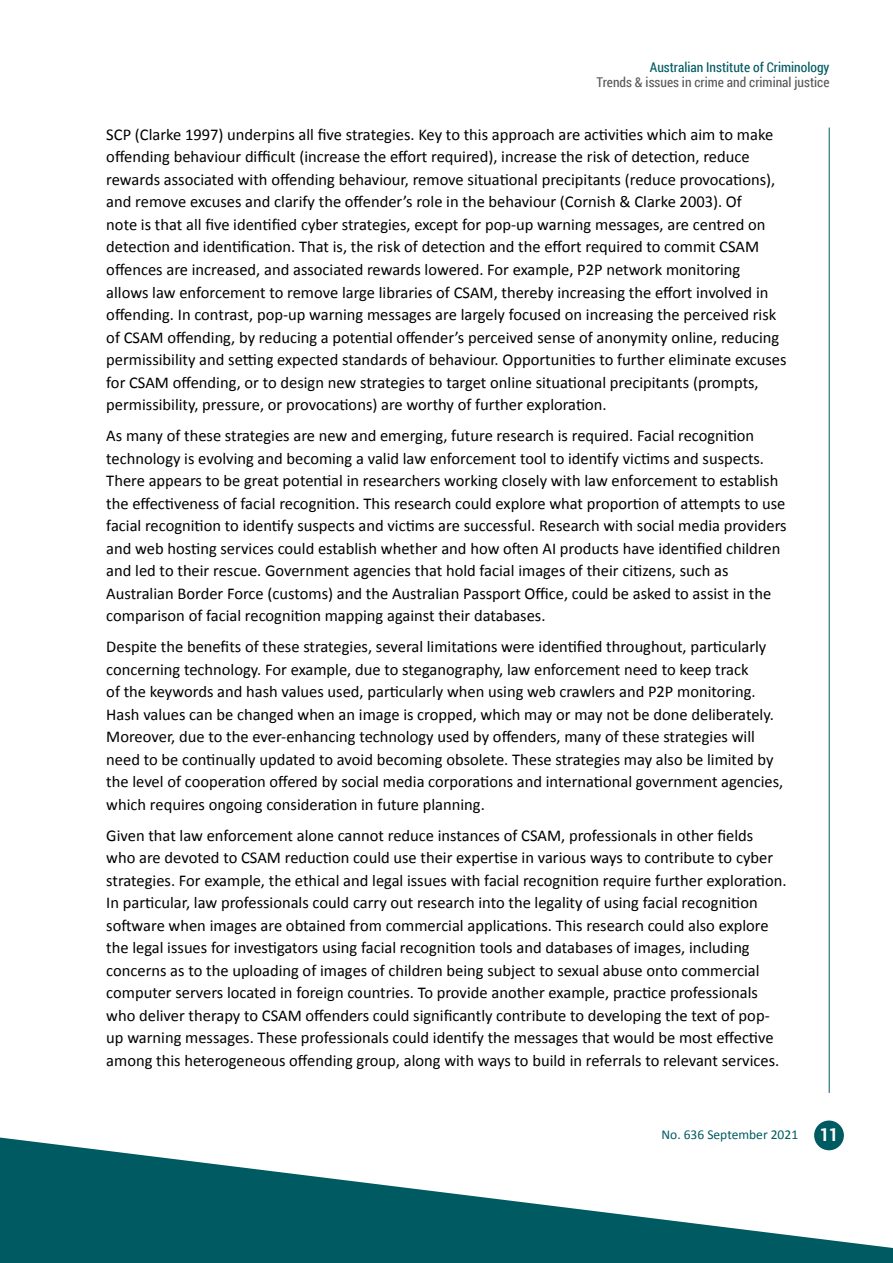
<style>
.page{position:relative;width:893px;height:1263px;background:#fff}
.page>*{position:absolute;margin:0;border:0;box-sizing:border-box;transform-origin:0 0}
.t1{font:16.5px/22.5px "Calibri";color:#000}
.t2{font:13.5px "Roboto Condensed";color:#58585a}
.t3{font:13.5px "Roboto Condensed";color:#005a61}
.t4{font:13.5px "Calibri";color:#005a61}
.s1{font-family:"Roboto Condensed";font-weight:700;font-size:18px;color:#fff}
</style>
<div class="page">
<hr style="left:829px;top:128px;width:1px;height:965px;background:#005a61">
<div style="left:814px;top:1120px;width:30px;height:30px;background:#005a61;border-radius:50%"></div>
<svg style="left:0;top:1137px;width:893px;height:126px;fill:#005a61"></svg>
<p class="t3" style="left:650px;top:58px;width:181px">Australian Institute of Criminology</p>
<p class="t2" style="left:597px;top:73px;width:234px">Trends &amp; issues in crime and criminal justice</p>
<p class="t1" style="left:106px;top:123px;width:682px">SCP (Clarke 1997) underpins all five strategies. Key to this approach are activities which aim to make offending behaviour difficult (increase the effort required), increase the risk of detection, reduce rewards associated with offending behaviour, remove situational precipitants (reduce provocations), and remove excuses and clarify the offender’s role in the behaviour (Cornish &amp; Clarke 2003). Of<br>note is that all five identified cyber strategies, except for pop-up warning messages, are centred on detection and identification. That is, the risk of detection and the effort required to commit CSAM offences are increased, and associated rewards lowered. For example, P2P network monitoring allows law enforcement to remove large libraries of CSAM, thereby increasing the effort involved in offending. In contrast, pop-up warning messages are largely focused on increasing the perceived risk of CSAM offending, by reducing a potential offender’s perceived sense of anonymity online, reducing permissibility and setting expected standards of behaviour. Opportunities to further eliminate excuses for CSAM offending, or to design new strategies to target online situational precipitants (prompts, permissibility, pressure, or provocations) are worthy of further exploration.</p>
<p class="t1" style="left:106px;top:424px;width:682px">As many of these strategies are new and emerging, future research is required. Facial recognition technology is evolving and becoming a valid law enforcement tool to identify victims and suspects.<br>There appears to be great potential in researchers working closely with law enforcement to establish the effectiveness of facial recognition. This research could explore what proportion of attempts to use facial recognition to identify suspects and victims are successful. Research with social media providers and web hosting services could establish whether and how often AI products have identified children and led to their rescue. Government agencies that hold facial images of their citizens, such as Australian Border Force (customs) and the Australian Passport Office, could be asked to assist in the comparison of facial recognition mapping against their databases.</p>
<p class="t1" style="left:106px;top:635px;width:678px">Despite the benefits of these strategies, several limitations were identified throughout, particularly concerning technology. For example, due to steganography, law enforcement need to keep track<br>of the keywords and hash values used, particularly when using web crawlers and P2P monitoring.<br>Hash values can be changed when an image is cropped, which may or may not be done deliberately.<br>Moreover, due to the ever-enhancing technology used by offenders, many of these strategies will need to be continually updated to avoid becoming obsolete. These strategies may also be limited by the level of cooperation offered by social media corporations and international government agencies, which requires ongoing consideration in future planning.</p>
<p class="t1" style="left:106px;top:824px;width:682px">Given that law enforcement alone cannot reduce instances of CSAM, professionals in other fields<br>who are devoted to CSAM reduction could use their expertise in various ways to contribute to cyber strategies. For example, the ethical and legal issues with facial recognition require further exploration.<br>In particular, law professionals could carry out research into the legality of using facial recognition software when images are obtained from commercial applications. This research could also explore the legal issues for investigators using facial recognition tools and databases of images, including concerns as to the uploading of images of children being subject to sexual abuse onto commercial computer servers located in foreign countries. To provide another example, practice professionals who deliver therapy to CSAM offenders could significantly contribute to developing the text of pop&shy;up warning messages. These professionals could identify the messages that would be most effective among this heterogeneous offending group, along with ways to build in referrals to relevant services.</p>
<p class="t4" style="left:661px;top:1126px;width:178px">No. 636 September 2021 <span class="s1">11</span></p>
</div>
